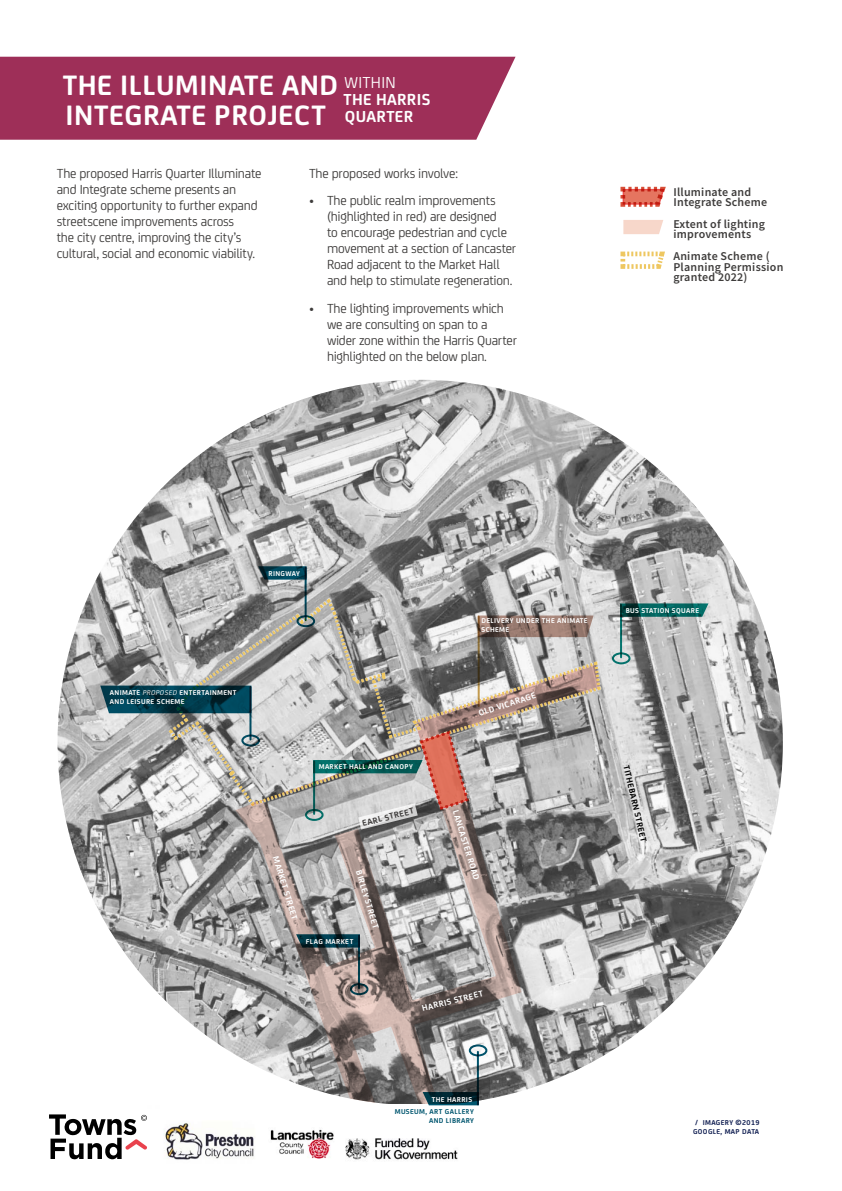
<style>
.page{position:relative;width:842px;height:1191px;background:#fff}
.page>*{position:absolute;margin:0;border:0;box-sizing:border-box;transform-origin:0 0}
.t1{font:700 30px "FS Joey";letter-spacing:.02em;color:#fff}
.t2{font:700 17px/17px "FS Joey";letter-spacing:.02em;color:#fff}
.t3{font:14px/16px "FS Joey";letter-spacing:-.015em;color:#3e3c3b}
.t4{font:600 12px/10.5px "Source Sans Pro";letter-spacing:.02em;color:#3e3c3b}
.t5{font:700 9px "FS Joey";color:#fff}
.t6{font:700 9px "FS Joey";color:#000}
.t7{font:700 9px "FS Joey";color:#3e3c3b}
.t8{font:700 7.5px "FS Joey";letter-spacing:.05em;color:#fff}
.t9{font:700 7.5px/9px "FS Joey";letter-spacing:.05em;color:#122053}
.t10{font:700 7.5px/9px "FS Joey";letter-spacing:.05em;color:#00566f;text-align:right}
.s1{font-weight:400}
.s2{font-weight:400;font-style:italic}
</style>
<div class="page">
<img style="left:164px;top:1123px;width:91px;height:37px">
<svg style="left:49px;top:1114px;width:98px;height:45px"></svg>
<img style="left:345px;top:1138px;width:113px;height:22px">
<img style="left:270px;top:1129px;width:64px;height:30px">
<img style="left:58px;top:380px;width:725px;height:710px">
<div style="left:0;top:57px;width:515px;height:83px;background:#9e2f58"></div>
<svg style="left:235px;top:829px;width:287px;height:275px;background:#a39e9c"></svg>
<svg style="left:623px;top:220px;width:40px;height:14px"></svg>
<svg style="left:296px;top:934px;width:52px;height:13px"></svg>
<svg style="left:258px;top:566px;width:36px;height:13px"></svg>
<svg style="left:423px;top:1092px;width:44px;height:13px"></svg>
<svg style="left:632px;top:603px;width:76px;height:14px"></svg>
<div style="left:348px;top:925px;width:22px;height:73px;background:#fff;opacity:.75"></div>
<hr style="left:358px;top:935px;width:2px;height:53px;background:#00566f">
<div style="left:294px;top:557px;width:23px;height:73px;background:#fff;opacity:.75"></div>
<hr style="left:305px;top:567px;width:2px;height:53px;background:#00566f">
<div style="left:467px;top:1041px;width:22px;height:73px;background:#fff;opacity:.75"></div>
<hr style="left:477px;top:1051px;width:2px;height:53px;background:#00566f">
<div style="left:610px;top:595px;width:22px;height:73px;background:#fff;opacity:.75"></div>
<hr style="left:620px;top:605px;width:2px;height:52px;background:#05857e">
<div style="left:340px;top:973px;width:38px;height:32px;background:#fff;opacity:.75"></div>
<div style="left:350px;top:983px;width:18px;height:12px;border:2px solid #00566f;border-radius:50%"></div>
<div style="left:459px;top:1034px;width:38px;height:32px;background:#fff;opacity:.75"></div>
<div style="left:469px;top:1044px;width:18px;height:12px;border:2px solid #00566f;border-radius:50%"></div>
<div style="left:602px;top:642px;width:38px;height:32px;background:#fff;opacity:.75"></div>
<div style="left:612px;top:652px;width:18px;height:12px;border:2px solid #05857e;border-radius:50%"></div>
<div style="left:295px;top:799px;width:38px;height:32px;background:#fff;opacity:.75"></div>
<svg style="left:620px;top:251px;width:45px;height:18px"></svg>
<svg style="left:620px;top:186px;width:46px;height:21px"></svg>
<svg style="left:100px;top:598px;width:502px;height:231px;background:#a5a4a2"></svg>
<h2 class="t1" style="left:63px;top:62px;width:277px">THE ILLUMINATE AND</h2>
<h1 class="t1" style="left:65px;top:92px;width:262px">INTEGRATE PROJECT</h1>
<h2 class="t2" style="left:343px;top:72px;width:88px"><span class="s1">WITHIN<br></span>THE HARRIS</h2>
<h1 class="t2" style="left:345px;top:106px;width:70px">QUARTER</h1>
<h3 class="t3" style="left:57px;top:164px;width:206px">The proposed Harris Quarter Illuminate and Integrate scheme presents an exciting opportunity to further expand streetscene improvements across<br>the city centre, improving the city’s cultural, social and economic viability.</h3>
<p class="t3" style="left:309px;top:164px;width:151px">The proposed works involve:</p>
<p class="t3" style="left:327px;top:192px;width:191px;text-indent:-18px">• The public realm improvements (highlighted in red) are designed<br>to encourage pedestrian and cycle movement at a section of Lancaster Road adjacent to the Market Hall and help to stimulate regeneration.</p>
<p class="t3" style="left:309px;top:299px;width:196px;text-align:center">• The lighting improvements which we are consulting on span to a</p>
<p class="t3" style="left:327px;top:331px;width:191px">wider zone within the Harris Quarter highlighted on the below plan.</p>
<p class="t4" style="left:673px;top:186px;width:95px">Illuminate and<br>Integrate Scheme</p>
<p class="t4" style="left:673px;top:218px;width:93px">Extent of lighting improvements</p>
<p class="t4" style="left:673px;top:251px;width:112px">Animate Scheme (<br>Planning Permission granted 2022)</p>
<p class="t8" style="left:110px;top:687px;width:128px">ANIMATE <span class="s2">PROPOSED</span> ENTERTAINMENT</p>
<p class="t8" style="left:110px;top:696px;width:76px">AND LEISURE SCHEME</p>
<p class="t8" style="left:268px;top:567px;width:33px">RINGWAY</p>
<h4 class="t5" style="left:282px;top:854px;width:68px;rotate:73deg">MARKET STREET</h4>
<p class="t8" style="left:319px;top:761px;width:95px">MARKET HALL AND CANOPY</p>
<h4 class="t7" style="left:361px;top:816px;width:54px;rotate:-14deg">EARL STREET</h4>
<h4 class="t5" style="left:365px;top:868px;width:62px;rotate:73deg">BIRLEY STREET</h4>
<p class="t8" style="left:306px;top:935px;width:49px">FLAG MARKET</p>
<p class="t8" style="left:481px;top:614px;width:108px">DELIVERY UNDER THE ANIMATE</p>
<p class="t8" style="left:481px;top:623px;width:29px">SCHEME</p>
<h4 class="t5" style="left:477px;top:707px;width:61px;rotate:-18deg">OLD VICARAGE</h4>
<p class="t5" style="left:462px;top:808px;width:74px;rotate:73deg">LANCASTER ROAD</p>
<h4 class="t5" style="left:420px;top:1001px;width:64px;rotate:-14deg">HARRIS STREET</h4>
<p class="t8" style="left:432px;top:1093px;width:42px">THE HARRIS</p>
<p class="t10" style="left:395px;top:1106px;width:81px">MUSEUM, ART GALLERY<br>AND LIBRARY</p>
<p class="t8" style="left:626px;top:605px;width:75px">BUS STATION SQUARE</p>
<h4 class="t6" style="left:633px;top:763px;width:80px;rotate:77deg">TITHEBARN STREET</h4>
<p class="t9" style="left:693px;top:1117px;width:68px">/ IMAGERY ©2019<br>GOOGLE, MAP DATA</p>
</div>
